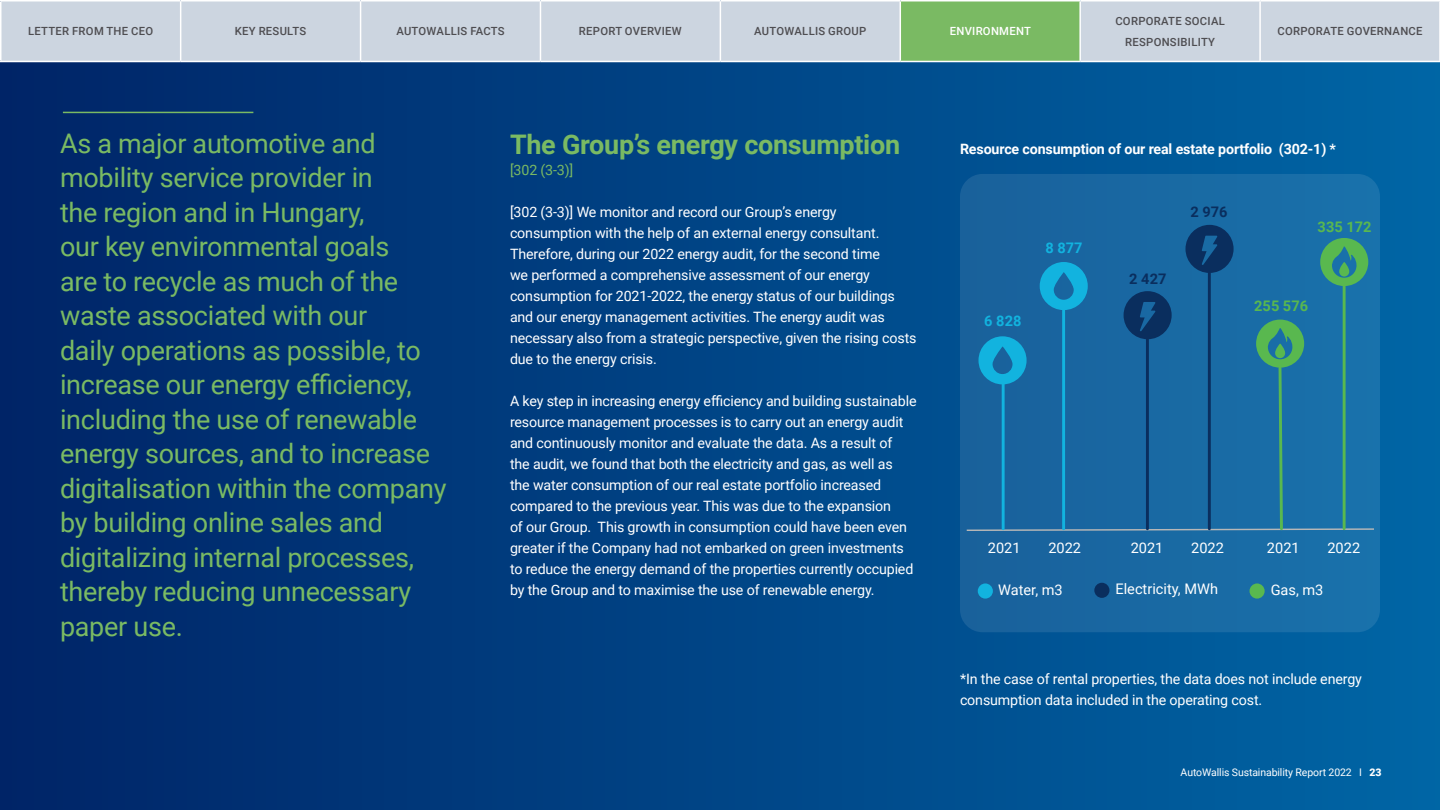
<style>
.page{position:relative;width:1440px;height:810px;background:#fff}
.page>*{position:absolute;margin:0;border:0;box-sizing:border-box;transform-origin:0 0}
.t1{font:27px/34.5px "Roboto";letter-spacing:-.01em;color:#7aba63}
.t2{font:700 27px "Roboto";letter-spacing:-.01em;color:#7aba63}
.t3{font:14.55px "Roboto";color:#fff}
.t4{font:700 14.55px "Roboto";color:#59b84f}
.t5{font:700 14.55px "Roboto";color:#12b3df}
.t6{font:700 14.55px "Roboto";color:#0a2e5e}
.t7{font:14.25px/21px "Roboto";letter-spacing:-.01em;color:#fff}
.t8{font:700 14.25px "Roboto";letter-spacing:-.01em;color:#fff}
.t9{font:14.25px "Roboto";color:#7aba63}
.t10{font:500 11.25px/21px "Roboto";letter-spacing:.025em;color:#4e4d51;text-align:center}
.t11{font:500 11.25px "Roboto";letter-spacing:.025em;color:#fff}
.t12{font:10.5px "Roboto";letter-spacing:-.01em;color:#fff}
.s1{font-weight:900}
</style>
<div class="page">
<div style="left:0;top:0;width:1440px;height:810px;background:linear-gradient(to right,#002467,#0066a5)"></div>
<div style="left:2px;top:2px;width:1437px;height:59px;background:#ccd5e0"></div>
<div style="left:900px;top:1px;width:180px;height:61px;background:#7aba63"></div>
<hr style="left:0;top:0;width:181px;height:2px;background:#fff">
<hr style="left:0;top:2px;width:2px;height:59px;background:#fff">
<hr style="left:181px;top:0;width:180px;height:2px;background:#fff">
<hr style="left:180px;top:2px;width:1px;height:59px;background:#fff">
<hr style="left:1080px;top:0;width:180px;height:2px;background:#fff">
<hr style="left:1260px;top:0;width:180px;height:2px;background:#fff">
<hr style="left:1259px;top:2px;width:2px;height:59px;background:#fff">
<hr style="left:1439px;top:2px;width:1px;height:59px;background:#fff">
<hr style="left:0;top:61px;width:181px;height:1px;background:#fff">
<hr style="left:181px;top:61px;width:180px;height:1px;background:#fff">
<hr style="left:1080px;top:61px;width:180px;height:1px;background:#fff">
<hr style="left:1260px;top:61px;width:180px;height:1px;background:#fff">
<hr style="left:361px;top:0;width:179px;height:2px;background:#fff">
<hr style="left:360px;top:2px;width:1px;height:59px;background:#fff">
<hr style="left:361px;top:61px;width:179px;height:1px;background:#fff">
<hr style="left:540px;top:0;width:180px;height:2px;background:#fff">
<hr style="left:540px;top:2px;width:1px;height:59px;background:#fff">
<hr style="left:540px;top:61px;width:180px;height:1px;background:#fff">
<hr style="left:900px;top:0;width:180px;height:2px;background:#fff">
<hr style="left:1079px;top:2px;width:2px;height:59px;background:#fff">
<hr style="left:900px;top:61px;width:180px;height:1px;background:#fff">
<hr style="left:720px;top:0;width:180px;height:2px;background:#fff">
<hr style="left:720px;top:2px;width:1px;height:59px;background:#fff">
<hr style="left:900px;top:2px;width:1px;height:59px;background:#fff">
<hr style="left:720px;top:61px;width:180px;height:1px;background:#fff">
<div style="left:960px;top:174px;width:420px;height:458px;background:#1969a3;border-radius:22px"></div>
<div style="left:978px;top:583px;width:15px;height:16px;background:#12b3df;border-radius:50%"></div>
<div style="left:1250px;top:583px;width:15px;height:16px;background:#59b84f;border-radius:50%"></div>
<div style="left:1094px;top:583px;width:15px;height:15px;background:#0a2e5e;border-radius:50%"></div>
<svg style="left:966px;top:225px;width:408px;height:306px"></svg>
<hr style="left:63px;top:112px;width:190px;height:1px;background:#7aba63">
<p class="t10" style="left:28px;top:20px;width:127px">LETTER FROM THE CEO</p>
<p class="t10" style="left:235px;top:20px;width:73px">KEY RESULTS</p>
<p class="t10" style="left:396px;top:20px;width:110px">AUTOWALLIS FACTS</p>
<p class="t10" style="left:579px;top:20px;width:104px">REPORT OVERVIEW</p>
<p class="t10" style="left:754px;top:20px;width:114px">AUTOWALLIS GROUP</p>
<p class="t11" style="left:950px;top:23px;width:83px">ENVIRONMENT</p>
<p class="t10" style="left:1115px;top:10px;width:111px">CORPORATE SOCIAL<br>RESPONSIBILITY</p>
<p class="t10" style="left:1277px;top:20px;width:147px">CORPORATE GOVERNANCE</p>
<p class="t1" style="left:60px;top:125px;width:388px">As a major automotive and mobility service provider in<br>the region and in Hungary,<br>our key environmental goals<br>are to recycle as much of the waste associated with our<br>daily operations as possible, to increase our energy efficiency, including the use of renewable energy sources, and to increase digitalisation within the company by building online sales and digitalizing internal processes, thereby reducing unnecessary paper use.</p>
<h1 class="t2" style="left:510px;top:126px;width:392px">The Group’s energy consumption</h1>
<p class="t9" style="left:510px;top:160px;width:65px">[302 (3-3)]</p>
<p class="t7" style="left:510px;top:201px;width:408px">[302 (3-3)] We monitor and record our Group’s energy consumption with the help of an external energy consultant.<br>Therefore, during our 2022 energy audit, for the second time<br>we performed a comprehensive assessment of our energy consumption for 2021-2022, the energy status of our buildings and our energy management activities. The energy audit was necessary also from a strategic perspective, given the rising costs due to the energy crisis.</p>
<p class="t7" style="left:510px;top:390px;width:408px">A key step in increasing energy efficiency and building sustainable resource management processes is to carry out an energy audit and continuously monitor and evaluate the data. As a result of<br>the audit, we found that both the electricity and gas, as well as<br>the water consumption of our real estate portfolio increased compared to the previous year. This was due to the expansion<br>of our Group. This growth in consumption could have been even greater if the Company had not embarked on green investments to reduce the energy demand of the properties currently occupied by the Group and to maximise the use of renewable energy.</p>
<p class="t8" style="left:960px;top:139px;width:378px">Resource consumption of our real estate portfolio (302-1) *</p>
<p class="t5" style="left:984px;top:311px;width:39px">6 828</p>
<p class="t5" style="left:1046px;top:238px;width:39px">8 877</p>
<p class="t6" style="left:1129px;top:268px;width:39px">2 427</p>
<p class="t6" style="left:1191px;top:202px;width:39px">2 976</p>
<p class="t4" style="left:1318px;top:217px;width:55px">335 172</p>
<p class="t4" style="left:1254px;top:296px;width:55px">255 576</p>
<p class="t3" style="left:988px;top:538px;width:34px">2021</p>
<p class="t3" style="left:998px;top:580px;width:66px">Water, m3</p>
<p class="t3" style="left:1048px;top:538px;width:34px">2022</p>
<p class="t3" style="left:1131px;top:538px;width:34px">2021</p>
<p class="t3" style="left:1191px;top:538px;width:34px">2022</p>
<p class="t3" style="left:1267px;top:538px;width:34px">2021</p>
<p class="t3" style="left:1327px;top:538px;width:34px">2022</p>
<p class="t3" style="left:1115px;top:579px;width:104px">Electricity, MWh</p>
<p class="t3" style="left:1271px;top:580px;width:54px">Gas, m3</p>
<p class="t7" style="left:960px;top:668px;width:403px">*In the case of rental properties, the data does not include energy consumption data included in the operating cost.</p>
<p class="t12" style="left:1181px;top:765px;width:202px">AutoWallis Sustainability Report 2022 I <span class="s1">23</span></p>
</div>
